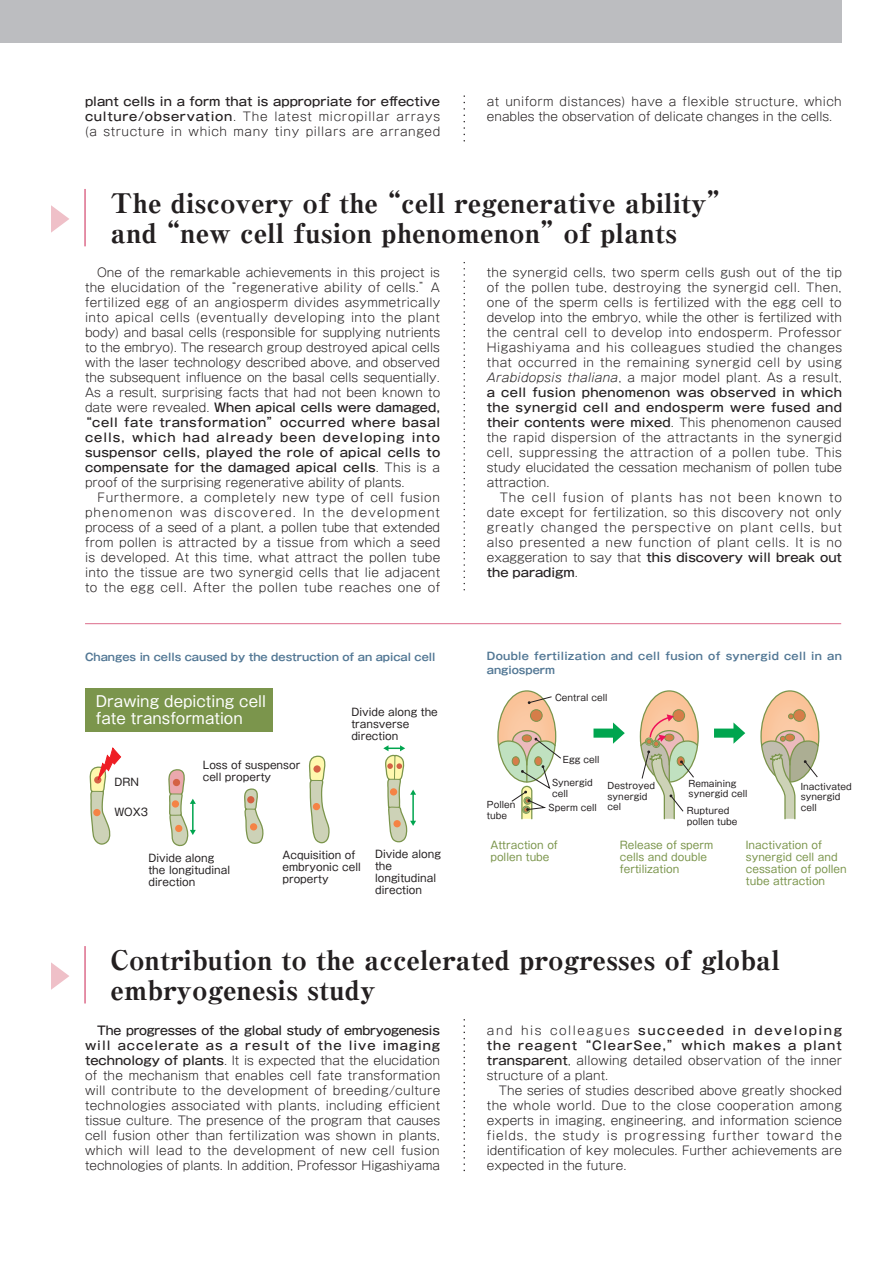
<style>
.page{position:relative;width:893px;height:1263px;background:#fff}
.page>*{position:absolute;margin:0;border:0;box-sizing:border-box;transform-origin:0 0}
.t1{font:800 27px/30px "Ryumin Pro";color:#231f20}
.t2{font:15px/17px "Gothic MB101 Pro";color:#fff}
.t3{font:300 12px/15px "Gothic MB101 Pro";letter-spacing:.02em;color:#231f20;text-align:justify}
.t4{font:300 12px/15px "Gothic MB101 Pro";color:#231f20}
.t5{font:500 12px "Gothic MB101 Pro";letter-spacing:.025em;color:#231f20}
.t6{font:300 12px "Gothic MB101 Pro";letter-spacing:-.005em;color:#231f20}
.t7{font:500 12px "Gothic MB101 Pro";color:#231f20}
.t8{font:300 12px "Gothic MB101 Pro";letter-spacing:.05em;color:#231f20}
.t9{font:300 12px "Gothic MB101 Pro";letter-spacing:.04em;color:#231f20}
.t10{font:500 12px "Gothic MB101 Pro";letter-spacing:.045em;color:#231f20}
.t11{font:300 12px "Gothic MB101 Pro";letter-spacing:.085em;color:#231f20}
.t12{font:500 12px "Gothic MB101 Pro";letter-spacing:.075em;color:#231f20}
.t13{font:10.5px/12px "Gothic MB101 Pro";color:#231f20}
.t14{font:10.5px/12px "Gothic MB101 Pro";color:#7b954c}
.t15{font:700 10.5px/14.9px "Gothic MB101 Pro De";letter-spacing:.03em;color:#537895}
.t16{font:700 10.5px "Gothic MB101 Pro De";color:#537895}
.t17{font:9px/10.5px "Gothic MB101 Pro";color:#231f20}
.s1{font-weight:500}
.s2{font-weight:300}
</style>
<div class="page">
<div style="left:0;top:0;width:842px;height:43px;background:#bcbdc0"></div>
<hr style="left:84px;top:189px;width:2px;height:57px;background:#dc6c8b">
<svg style="left:51px;top:205px;width:18px;height:28px"></svg>
<hr style="left:85px;top:623px;width:756px;height:1px;background:#dc6c8b">
<svg style="left:309px;top:755px;width:21px;height:89px"></svg>
<div style="left:313px;top:765px;width:8px;height:8px;background:#d46244;border-radius:50%"></div>
<div style="left:313px;top:803px;width:7px;height:7px;background:#f58345;border-radius:50%"></div>
<svg style="left:244px;top:788px;width:20px;height:56px"></svg>
<div style="left:247px;top:796px;width:7px;height:7px;background:#d46244;border-radius:50%"></div>
<div style="left:250px;top:823px;width:7px;height:7px;background:#f58345;border-radius:50%"></div>
<svg style="left:383px;top:745px;width:33px;height:98px"></svg>
<svg style="left:168px;top:769px;width:28px;height:78px"></svg>
<svg style="left:89px;top:747px;width:33px;height:98px"></svg>
<div style="left:85px;top:689px;width:187px;height:43px;background:#7b954c"></div>
<svg style="left:593px;top:722px;width:32px;height:22px"></svg>
<svg style="left:714px;top:722px;width:31px;height:22px"></svg>
<svg style="left:760px;top:690px;width:60px;height:130px"></svg>
<svg style="left:639px;top:690px;width:60px;height:130px"></svg>
<svg style="left:497px;top:690px;width:64px;height:130px"></svg>
<hr style="left:84px;top:946px;width:2px;height:57px;background:#dc6c8b">
<svg style="left:51px;top:962px;width:18px;height:28px"></svg>
<svg style="left:463px;top:263px;width:2px;height:328px"></svg>
<svg style="left:463px;top:1020px;width:2px;height:152px"></svg>
<svg style="left:463px;top:96px;width:2px;height:45px"></svg>
<p class="t3" style="left:85px;top:92px;width:357px"><span class="s1">plant cells in a form that is appropriate for effective culture/observation</span>. The latest micropillar arrays (a structure in which many tiny pillars are arranged</p>
<p class="t4" style="left:487px;top:92px;width:356px">at uniform distances) have a flexible structure, which enables the observation of delicate changes in the cells.</p>
<p class="t1" style="left:111px;top:186px;width:625px">The discovery of the “cell regenerative ability” and “new cell fusion phenomenon”of plants</p>
<p class="t3" style="left:85px;top:264px;width:356px">　One of the remarkable achievements in this project is</p>
<p class="t3" style="left:85px;top:279px;width:356px">the elucidation of the “regenerative ability of cells.”A</p>
<p class="t3" style="left:85px;top:294px;width:357px">fertilized egg of an angiosperm divides asymmetrically</p>
<p class="t3" style="left:85px;top:309px;width:356px">into apical cells (eventually developing into the plant</p>
<p class="t4" style="left:85px;top:324px;width:357px">body) and basal cells (responsible for supplying nutrients</p>
<p class="t6" style="left:85px;top:338px;width:356px">to the embryo). The research group destroyed apical cells</p>
<p class="t4" style="left:85px;top:354px;width:357px">with the laser technology described above, and observed</p>
<p class="t4" style="left:85px;top:369px;width:356px">the subsequent influence on the basal cells sequentially.</p>
<p class="t4" style="left:85px;top:384px;width:357px">As a result, surprising facts that had not been known to</p>
<p class="t7" style="left:85px;top:398px;width:357px"><span class="s2">date were revealed.</span> When apical cells were damaged,</p>
<p class="t10" style="left:80px;top:413px;width:362px">“cell fate transformation” occurred where basal</p>
<p class="t12" style="left:85px;top:428px;width:356px">cells, which had already been developing into</p>
<p class="t5" style="left:85px;top:443px;width:357px">suspensor cells, played the role of apical cells to</p>
<p class="t5" style="left:85px;top:458px;width:356px">compensate for the damaged apical cells<span class="s2">. This is a</span></p>
<p class="t4" style="left:85px;top:474px;width:321px">proof of the surprising regenerative ability of plants.</p>
<p class="t8" style="left:85px;top:488px;width:356px">　Furthermore, a completely new type of cell fusion</p>
<p class="t11" style="left:85px;top:503px;width:356px">phenomenon was discovered. In the development</p>
<p class="t4" style="left:85px;top:519px;width:357px">process of a seed of a plant, a pollen tube that extended</p>
<p class="t3" style="left:85px;top:534px;width:357px">from pollen is attracted by a tissue from which a seed</p>
<p class="t3" style="left:85px;top:549px;width:357px">is developed. At this time, what attract the pollen tube</p>
<p class="t3" style="left:85px;top:564px;width:357px">into the tissue are two synergid cells that lie adjacent</p>
<p class="t9" style="left:85px;top:578px;width:357px">to the egg cell. After the pollen tube reaches one of</p>
<p class="t3" style="left:487px;top:264px;width:357px;text-align:left">the synergid cells, two sperm cells gush out of the tip of the pollen tube, destroying the synergid cell. Then, one of the sperm cells is fertilized with the egg cell to develop into the embryo, while the other is fertilized with the central cell to develop into endosperm. Professor Higashiyama and his colleagues studied the changes that occurred in the remaining synergid cell by using Arabidopsis thaliana, a major model plant. As a result, <span class="s1">a cell fusion phenomenon was observed in which the synergid cell and endosperm were fused and their contents were mixed</span>. This phenomenon caused the rapid dispersion of the attractants in the synergid cell, suppressing the attraction of a pollen tube. This study elucidated the cessation mechanism of pollen tube attraction.<br>　The cell fusion of plants has not been known to date except for fertilization, so this discovery not only greatly changed the perspective on plant cells, but also presented a new function of plant cells. It is no exaggeration to say that <span class="s1">this discovery will break out the paradigm</span>.</p>
<p class="t16" style="left:85px;top:648px;width:352px">Changes in cells caused by the destruction of an apical cell</p>
<p class="t2" style="left:96px;top:691px;width:172px">Drawing depicting cell fate transformation</p>
<p class="t13" style="left:114px;top:774px;width:26px">DRN</p>
<p class="t13" style="left:114px;top:805px;width:35px">WOX3</p>
<p class="t13" style="left:203px;top:757px;width:99px">Loss of suspensor cell property</p>
<p class="t13" style="left:351px;top:705px;width:88px">Divide along the transverse direction</p>
<p class="t13" style="left:148px;top:850px;width:83px">Divide along the longitudinal direction</p>
<p class="t13" style="left:375px;top:847px;width:67px">Divide along the longitudinal direction</p>
<p class="t13" style="left:282px;top:847px;width:80px">Acquisition of embryonic cell property</p>
<p class="t15" style="left:487px;top:647px;width:357px">Double fertilization and cell fusion of synergid cell in an angiosperm</p>
<p class="t17" style="left:555px;top:691px;width:54px">Central cell</p>
<p class="t17" style="left:563px;top:753px;width:38px">Egg cell</p>
<p class="t17" style="left:552px;top:776px;width:42px">Synergid cell</p>
<p class="t17" style="left:608px;top:779px;width:49px">Destroyed synergid cel</p>
<p class="t17" style="left:689px;top:777px;width:60px">Remaining synergid cell</p>
<p class="t17" style="left:801px;top:780px;width:53px">Inactivated synergid cell</p>
<p class="t17" style="left:487px;top:798px;width:30px">Pollen tube</p>
<p class="t17" style="left:549px;top:801px;width:50px">Sperm cell</p>
<p class="t17" style="left:687px;top:804px;width:52px">Ruptured pollen tube</p>
<p class="t14" style="left:490px;top:837px;width:69px">Attraction of pollen tube</p>
<p class="t14" style="left:620px;top:837px;width:95px">Release of sperm cells and double fertilization</p>
<p class="t14" style="left:746px;top:837px;width:102px">Inactivation of synergid cell and cessation of pollen tube attraction</p>
<p class="t1" style="left:111px;top:943px;width:671px">Contribution to the accelerated progresses of global embryogenesis study</p>
<p class="t3" style="left:85px;top:1021px;width:357px;text-indent:12px"><span class="s1">The progresses of the global study of embryogenesis will accelerate as a result of the live imaging technology of plants</span>. It is expected that the elucidation of the mechanism that enables cell fate transformation will contribute to the development of breeding/culture technologies associated with plants, including efficient tissue culture. The presence of the program that causes cell fusion other than fertilization was shown in plants, which will lead to the development of new cell fusion technologies of plants. In addition, Professor Higashiyama</p>
<p class="t3" style="left:487px;top:1021px;width:357px;text-align:left">and his colleagues <span class="s1">succeeded in developing the reagent “ClearSee,” which makes a plant transparent</span>, allowing detailed observation of the inner structure of a plant.<br>　The series of studies described above greatly shocked the whole world. Due to the close cooperation among experts in imaging, engineering, and information science fields, the study is progressing further toward the identification of key molecules. Further achievements are expected in the future.</p>
</div>
